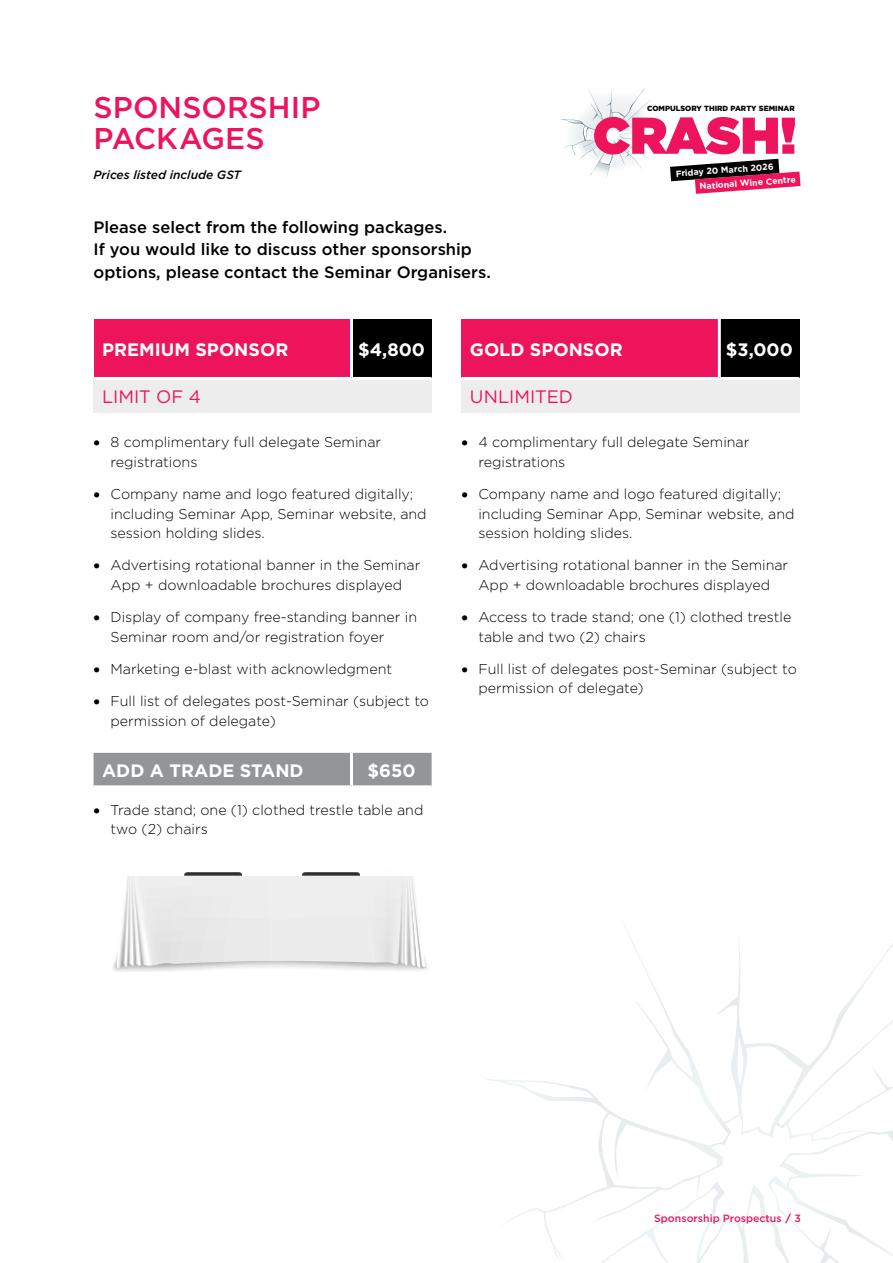
<style>
.page{position:relative;width:893px;height:1263px;background:#fff}
.page>*{position:absolute;margin:0;border:0;box-sizing:border-box;transform-origin:0 0}
.t1{font:900 51.6px "Gotham";letter-spacing:-.005em;color:#ed145b}
.t2{font:500 30px/31.5px "Gotham";letter-spacing:.005em;color:#ed145b}
.t3{font:700 18px "Gotham";color:#fff}
.t4{font:18px "Gotham";letter-spacing:.005em;color:#ed145b}
.t5{font:500 16.5px/22.5px "Gotham";color:#000}
.t6{font:300 14.25px/19.5px "Gotham";color:#000}
.t7{font:italic 500 12px "Gotham";color:#000}
.t8{font:500 10.5px "Gotham";color:#ed145b}
.t9{font:700 8.85px/14.5px "Gotham";color:#fff}
.t10{font:900 7.5px "Gotham";color:#000}
.s1{font-weight:700}
</style>
<div class="page">
<svg style="left:485px;top:923px;width:408px;height:340px"></svg>
<div style="left:94px;top:319px;width:257px;height:59px;background:#ed145b"></div>
<div style="left:351px;top:319px;width:81px;height:59px;background:#000"></div>
<div style="left:94px;top:378px;width:338px;height:34px;background:#ededee"></div>
<hr style="left:94px;top:377px;width:257px;height:3px;background:#fff">
<hr style="left:351px;top:377px;width:81px;height:3px;background:#fff">
<hr style="left:350px;top:319px;width:3px;height:58px;background:#fff">
<div style="left:94px;top:753px;width:338px;height:32px;background:#939598"></div>
<hr style="left:350px;top:753px;width:3px;height:32px;background:#fff">
<div style="left:461px;top:319px;width:258px;height:59px;background:#ed145b"></div>
<div style="left:719px;top:319px;width:80px;height:59px;background:#000"></div>
<div style="left:461px;top:378px;width:338px;height:34px;background:#ededee"></div>
<hr style="left:461px;top:377px;width:258px;height:3px;background:#fff">
<hr style="left:719px;top:377px;width:80px;height:3px;background:#fff">
<hr style="left:718px;top:319px;width:3px;height:58px;background:#fff">
<svg style="left:113px;top:872px;width:314px;height:100px"></svg>
<img style="left:570px;top:87px;width:231px;height:99px">
<svg style="left:670px;top:159px;width:130px;height:35px"></svg>
<h2 class="t2" style="left:94px;top:91px;width:228px">SPONSORSHIP<br>PACKAGES</h2>
<p class="t7" style="left:94px;top:167px;width:149px">Prices listed include GST</p>
<p class="t5" style="left:94px;top:216px;width:399px">Please select from the following packages.<br>If you would like to discuss other sponsorship options, please contact the Seminar Organisers.</p>
<p class="t10" style="left:647px;top:104px;width:149px">COMPULSORY THIRD PARTY SEMINAR</p>
<h1 class="t1" style="left:593px;top:98px;width:205px">CRASH!</h1>
<p class="t9" style="left:698px;top:164px;width:98px;text-indent:-23px;rotate:-4deg">Friday 20 March 2026<br>National Wine Centre</p>
<p class="t3" style="left:102px;top:338px;width:188px">PREMIUM SPONSOR</p>
<p class="t3" style="left:358px;top:338px;width:68px">$4,800</p>
<p class="t4" style="left:102px;top:385px;width:100px">LIMIT OF 4</p>
<p class="t6" style="left:111px;top:432px;width:272px;text-indent:-17px">• 8 complimentary full delegate Seminar registrations</p>
<p class="t6" style="left:111px;top:484px;width:318px;text-indent:-17px">• Company name and logo featured digitally; including Seminar App, Seminar website, and session holding slides.</p>
<p class="t6" style="left:94px;top:555px;width:328px;text-align:center">• Advertising rotational banner in the Seminar<br>App + downloadable brochures displayed</p>
<p class="t6" style="left:111px;top:607px;width:308px;text-indent:-17px">• Display of company free-standing banner in<br>Seminar room and/or registration foyer</p>
<p class="t6" style="left:94px;top:659px;width:300px">• Marketing e-blast with acknowledgment</p>
<p class="t6" style="left:111px;top:691px;width:320px;text-indent:-17px">• Full list of delegates post-Seminar (subject to permission of delegate)</p>
<p class="t3" style="left:102px;top:759px;width:203px">ADD A TRADE STAND</p>
<p class="t3" style="left:368px;top:759px;width:50px">$650</p>
<p class="t6" style="left:111px;top:799px;width:314px;text-indent:-17px">• Trade stand; one (1) clothed trestle table and two (2) chairs</p>
<p class="t3" style="left:470px;top:338px;width:154px">GOLD SPONSOR</p>
<p class="t3" style="left:726px;top:338px;width:69px">$3,000</p>
<p class="t4" style="left:470px;top:385px;width:104px">UNLIMITED</p>
<p class="t6" style="left:478px;top:432px;width:273px;text-indent:-17px">• 4 complimentary full delegate Seminar registrations</p>
<p class="t6" style="left:478px;top:484px;width:318px;text-indent:-17px">• Company name and logo featured digitally; including Seminar App, Seminar website, and session holding slides.</p>
<p class="t6" style="left:461px;top:555px;width:328px;text-align:center">• Advertising rotational banner in the Seminar<br>App + downloadable brochures displayed</p>
<p class="t6" style="left:478px;top:607px;width:314px;text-indent:-17px">• Access to trade stand; one (1) clothed trestle table and two (2) chairs</p>
<p class="t6" style="left:478px;top:659px;width:320px;text-indent:-17px">• Full list of delegates post-Seminar (subject to permission of delegate)</p>
<p class="t8" style="left:654px;top:1212px;width:148px">Sponsorship Prospectus <span class="s1">/</span> 3</p>
</div>
